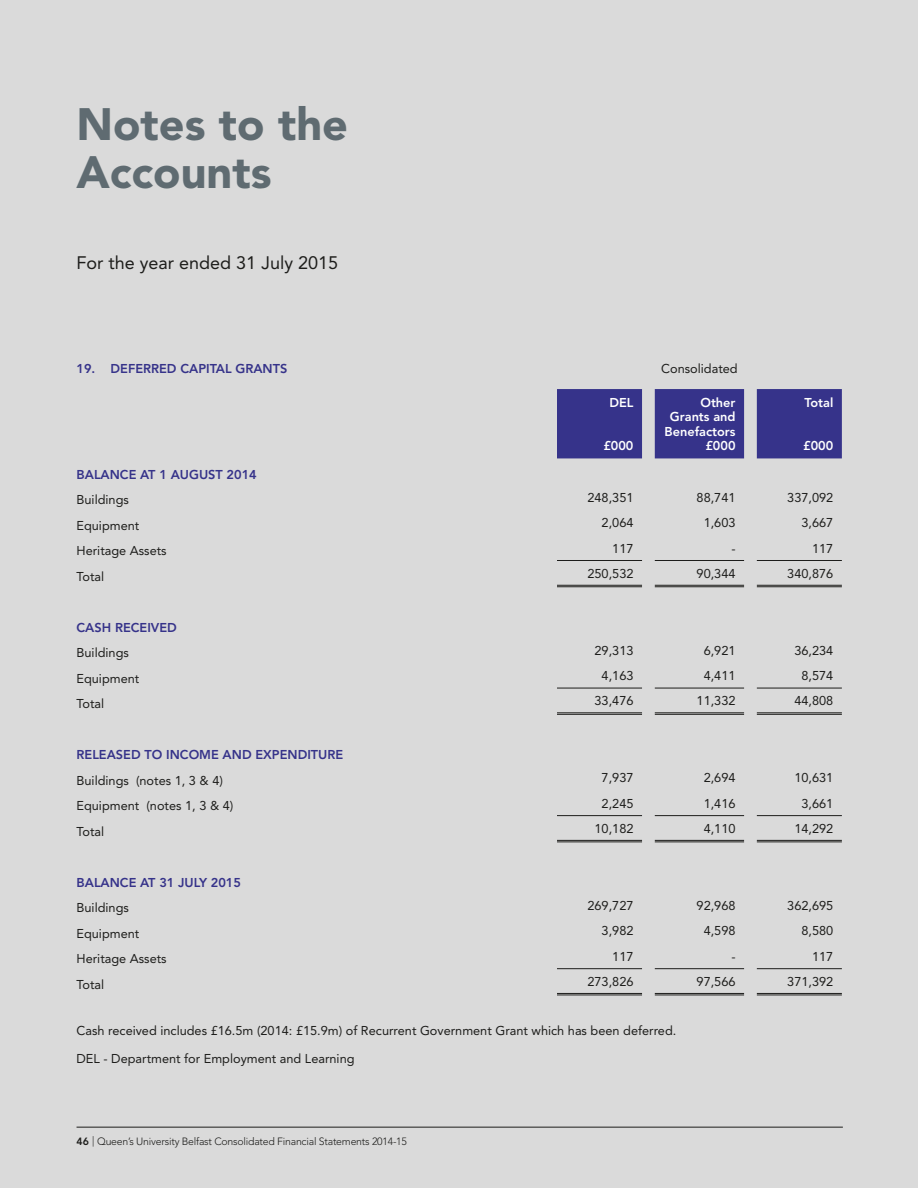
<style>
.page{position:relative;width:918px;height:1188px;background:#dadada}
.page>*{position:absolute;margin:0;border:0;box-sizing:border-box;transform-origin:0 0}
.t1{font:900 45px/48px "Avenir LT Std";color:#5f6b71}
.t2{font:18px "Avenir LT Std";color:#1d1d1b}
.t3{font:12.75px "Avenir LT Std";color:#1d1d1b}
.t4{font:800 12.75px "Avenir LT Std";color:#36338a}
.t5{font:800 12.75px/14.2px "Avenir LT Std";color:#fff;text-align:right}
.t6{font:300 10.5px "Avenir LT Std";letter-spacing:-.02em;color:#1d1d1b}
.s1{font-weight:800}
</style>
<div class="page">
<hr style="left:77px;top:1127px;width:766px;height:1px;background:#1d1d1b">
<svg style="left:557px;top:389px;width:285px;height:69px;background:#444291"></svg>
<hr style="left:557px;top:560px;width:85px;height:1px;background:#1d1d1b">
<hr style="left:557px;top:585px;width:85px;height:1px;background:#1d1d1b">
<hr style="left:557px;top:586px;width:85px;height:1px;background:#1d1d1b">
<hr style="left:655px;top:560px;width:89px;height:1px;background:#1d1d1b">
<hr style="left:655px;top:585px;width:89px;height:1px;background:#1d1d1b">
<hr style="left:655px;top:586px;width:89px;height:1px;background:#1d1d1b">
<hr style="left:757px;top:560px;width:85px;height:1px;background:#1d1d1b">
<hr style="left:757px;top:585px;width:85px;height:1px;background:#1d1d1b">
<hr style="left:757px;top:586px;width:85px;height:1px;background:#1d1d1b">
<hr style="left:557px;top:688px;width:85px;height:1px;background:#1d1d1b">
<hr style="left:557px;top:712px;width:85px;height:1px;background:#1d1d1b">
<hr style="left:557px;top:714px;width:85px;height:1px;background:#1d1d1b">
<hr style="left:757px;top:688px;width:85px;height:1px;background:#1d1d1b">
<hr style="left:757px;top:712px;width:85px;height:1px;background:#1d1d1b">
<hr style="left:757px;top:714px;width:85px;height:1px;background:#1d1d1b">
<hr style="left:655px;top:688px;width:89px;height:1px;background:#1d1d1b">
<hr style="left:655px;top:712px;width:89px;height:1px;background:#1d1d1b">
<hr style="left:655px;top:714px;width:89px;height:1px;background:#1d1d1b">
<hr style="left:557px;top:815px;width:85px;height:1px;background:#1d1d1b">
<hr style="left:557px;top:840px;width:85px;height:1px;background:#1d1d1b">
<hr style="left:557px;top:842px;width:85px;height:1px;background:#1d1d1b">
<hr style="left:655px;top:815px;width:89px;height:1px;background:#1d1d1b">
<hr style="left:655px;top:840px;width:89px;height:1px;background:#1d1d1b">
<hr style="left:655px;top:842px;width:89px;height:1px;background:#1d1d1b">
<hr style="left:757px;top:815px;width:85px;height:1px;background:#1d1d1b">
<hr style="left:757px;top:840px;width:85px;height:1px;background:#1d1d1b">
<hr style="left:757px;top:842px;width:85px;height:1px;background:#1d1d1b">
<hr style="left:557px;top:968px;width:85px;height:1px;background:#1d1d1b">
<hr style="left:655px;top:968px;width:89px;height:1px;background:#1d1d1b">
<hr style="left:757px;top:968px;width:85px;height:1px;background:#1d1d1b">
<hr style="left:557px;top:993px;width:85px;height:1px;background:#1d1d1b">
<hr style="left:557px;top:995px;width:85px;height:1px;background:#1d1d1b">
<hr style="left:655px;top:993px;width:89px;height:1px;background:#1d1d1b">
<hr style="left:655px;top:995px;width:89px;height:1px;background:#1d1d1b">
<hr style="left:757px;top:993px;width:85px;height:1px;background:#1d1d1b">
<hr style="left:757px;top:995px;width:85px;height:1px;background:#1d1d1b">
<h1 class="t1" style="left:77px;top:101px;width:273px">Notes to the<br>Accounts</h1>
<h2 class="t2" style="left:77px;top:252px;width:263px">For the year ended 31 July 2015</h2>
<p class="t4" style="left:77px;top:361px;width:212px">19. DEFERRED CAPITAL GRANTS</p>
<p class="t3" style="left:661px;top:361px;width:78px">Consolidated</p>
<p class="t5" style="left:609px;top:396px;width:26px">DEL</p>
<p class="t5" style="left:603px;top:438px;width:32px">£000</p>
<p class="t5" style="left:665px;top:396px;width:73px">Other<br>Grants and<br>Benefactors £000</p>
<p class="t5" style="left:805px;top:396px;width:30px">Total</p>
<p class="t5" style="left:803px;top:438px;width:32px">£000</p>
<p class="t4" style="left:77px;top:467px;width:182px">BALANCE AT 1 AUGUST 2014</p>
<p class="t3" style="left:77px;top:492px;width:54px">Buildings</p>
<p class="t3" style="left:587px;top:490px;width:48px">248,351</p>
<p class="t3" style="left:697px;top:490px;width:40px">88,741</p>
<p class="t3" style="left:787px;top:490px;width:48px">337,092</p>
<p class="t3" style="left:77px;top:518px;width:64px">Equipment</p>
<p class="t3" style="left:602px;top:515px;width:33px">2,064</p>
<p class="t3" style="left:704px;top:515px;width:33px">1,603</p>
<p class="t3" style="left:801px;top:515px;width:33px">3,667</p>
<p class="t3" style="left:77px;top:543px;width:92px">Heritage Assets</p>
<p class="t3" style="left:612px;top:541px;width:23px">117</p>
<p class="t3" style="left:731px;top:541px;width:6px">-</p>
<p class="t3" style="left:812px;top:541px;width:23px">117</p>
<p class="t3" style="left:77px;top:569px;width:29px">Total</p>
<p class="t3" style="left:587px;top:566px;width:48px">250,532</p>
<p class="t3" style="left:697px;top:566px;width:40px">90,344</p>
<p class="t3" style="left:787px;top:566px;width:48px">340,876</p>
<p class="t4" style="left:77px;top:620px;width:102px">CASH RECEIVED</p>
<p class="t3" style="left:77px;top:645px;width:54px">Buildings</p>
<p class="t3" style="left:595px;top:643px;width:40px">29,313</p>
<p class="t3" style="left:704px;top:643px;width:33px">6,921</p>
<p class="t3" style="left:794px;top:643px;width:40px">36,234</p>
<p class="t3" style="left:77px;top:671px;width:64px">Equipment</p>
<p class="t3" style="left:602px;top:668px;width:33px">4,163</p>
<p class="t3" style="left:704px;top:668px;width:33px">4,411</p>
<p class="t3" style="left:801px;top:668px;width:33px">8,574</p>
<p class="t3" style="left:77px;top:696px;width:29px">Total</p>
<p class="t3" style="left:595px;top:693px;width:40px">33,476</p>
<p class="t3" style="left:697px;top:693px;width:40px">11,332</p>
<p class="t3" style="left:794px;top:693px;width:40px">44,808</p>
<p class="t4" style="left:77px;top:747px;width:268px">RELEASED TO INCOME AND EXPENDITURE</p>
<p class="t3" style="left:77px;top:773px;width:148px">Buildings (notes 1, 3 &amp; 4)</p>
<p class="t3" style="left:602px;top:770px;width:33px">7,937</p>
<p class="t3" style="left:704px;top:770px;width:33px">2,694</p>
<p class="t3" style="left:794px;top:770px;width:40px">10,631</p>
<p class="t3" style="left:77px;top:798px;width:158px">Equipment (notes 1, 3 &amp; 4)</p>
<p class="t3" style="left:602px;top:796px;width:33px">2,245</p>
<p class="t3" style="left:704px;top:796px;width:33px">1,416</p>
<p class="t3" style="left:801px;top:796px;width:33px">3,661</p>
<p class="t3" style="left:77px;top:824px;width:29px">Total</p>
<p class="t3" style="left:595px;top:821px;width:40px">10,182</p>
<p class="t3" style="left:704px;top:821px;width:33px">4,110</p>
<p class="t3" style="left:794px;top:821px;width:40px">14,292</p>
<p class="t4" style="left:77px;top:875px;width:166px">BALANCE AT 31 JULY 2015</p>
<p class="t3" style="left:77px;top:901px;width:54px">Buildings</p>
<p class="t3" style="left:587px;top:898px;width:48px">269,727</p>
<p class="t3" style="left:697px;top:898px;width:40px">92,968</p>
<p class="t3" style="left:787px;top:898px;width:48px">362,695</p>
<p class="t3" style="left:77px;top:926px;width:64px">Equipment</p>
<p class="t3" style="left:602px;top:923px;width:33px">3,982</p>
<p class="t3" style="left:704px;top:923px;width:33px">4,598</p>
<p class="t3" style="left:801px;top:923px;width:33px">8,580</p>
<p class="t3" style="left:77px;top:952px;width:92px">Heritage Assets</p>
<p class="t3" style="left:612px;top:949px;width:23px">117</p>
<p class="t3" style="left:731px;top:949px;width:6px">-</p>
<p class="t3" style="left:812px;top:949px;width:23px">117</p>
<p class="t3" style="left:77px;top:977px;width:29px">Total</p>
<p class="t3" style="left:587px;top:974px;width:48px">273,826</p>
<p class="t3" style="left:697px;top:974px;width:40px">97,566</p>
<p class="t3" style="left:787px;top:974px;width:48px">371,392</p>
<p class="t3" style="left:77px;top:1023px;width:601px">Cash received includes £16.5m (2014: £15.9m) of Recurrent Government Grant which has been deferred.</p>
<p class="t3" style="left:77px;top:1051px;width:280px">DEL - Department for Employment and Learning</p>
<p class="t6" style="left:77px;top:1135px;width:332px"><span class="s1">46</span> | Queen’s University Belfast Consolidated Financial Statements 2014-15</p>
</div>
